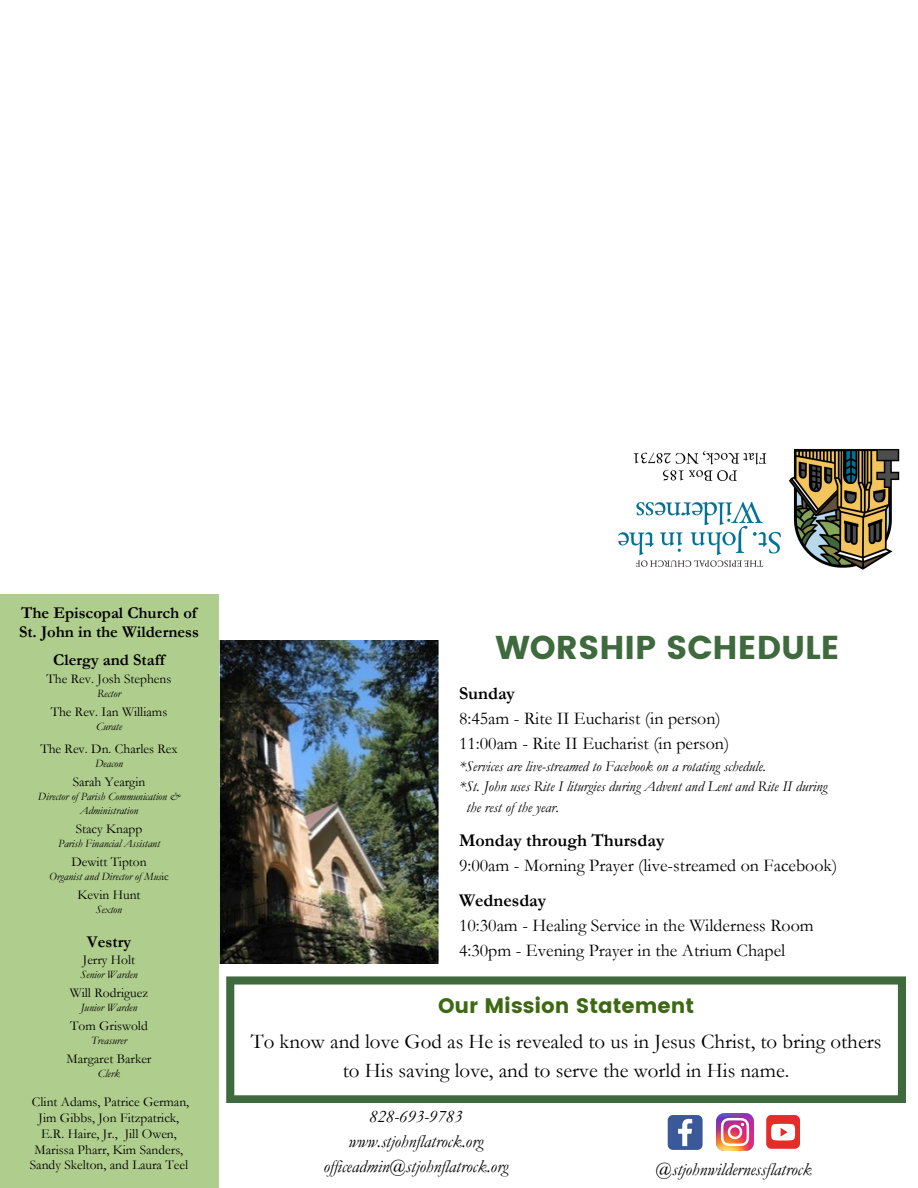
<style>
.page{position:relative;width:918px;height:1188px;background:#fff}
.page>*{position:absolute;margin:0;border:0;box-sizing:border-box;transform-origin:0 0}
.t1{font:33px "Poppins";color:#3e6a3d}
.t2{font:21px/29.2px "Garamond";color:#000;text-align:center}
.t3{font:21px "Poppins";color:#3e6913}
.t4{font:18px "Garamond";color:#000}
.t5{font:italic 18px "Garamond";color:#000}
.t6{font:700 18px "Garamond";color:#000}
.t7{font:700 16.5px "Garamond";color:#000}
.t8{font:italic 15px "Garamond";color:#000}
.t9{font:13.5px "Garamond";color:#000}
.t10{font:italic 11.25px/13.5px "Garamond";color:#000;text-align:center}
.s1{font-style:normal}
</style>
<div class="page">
<img style="left:218px;top:641px;width:221px;height:323px">
<div style="left:0;top:594px;width:218px;height:594px;background:#afcd8c"></div>
<svg style="left:226px;top:976px;width:680px;height:127px"></svg>
<img style="left:716px;top:1114px;width:37px;height:37px">
<svg style="left:668px;top:1115px;width:35px;height:35px"></svg>
<div style="left:766px;top:1115px;width:34px;height:34px;background:#e52d27;border-radius:5px"></div>
<svg style="left:771px;top:1124px;width:24px;height:17px"></svg>
<img style="left:618px;top:448px;width:282px;height:122px">
<p class="t7" style="left:21px;top:604px;width:177px">The Episcopal Church of</p>
<p class="t7" style="left:19px;top:623px;width:181px">St. John in the Wilderness</p>
<p class="t7" style="left:53px;top:651px;width:113px">Clergy and Staff</p>
<p class="t1" style="left:496px;top:629px;width:346px">WORSHIP SCHEDULE</p>
<p class="t9" style="left:47px;top:671px;width:126px">The Rev. Josh Stephens</p>
<p class="t10" style="left:97px;top:687px;width:25px">Rector</p>
<p class="t9" style="left:51px;top:704px;width:118px">The Rev. Ian Williams</p>
<p class="t10" style="left:96px;top:720px;width:27px">Curate</p>
<p class="t9" style="left:40px;top:741px;width:139px">The Rev. Dn. Charles Rex</p>
<p class="t10" style="left:95px;top:757px;width:29px">Deacon</p>
<p class="t9" style="left:73px;top:774px;width:74px">Sarah Yeargin</p>
<p class="t10" style="left:38px;top:790px;width:144px">Director of Parish Communication &amp;<br>Administration</p>
<p class="t9" style="left:76px;top:821px;width:68px">Stacy Knapp</p>
<p class="t10" style="left:58px;top:837px;width:103px">Parish Financial Assistant</p>
<p class="t9" style="left:71px;top:854px;width:77px">Dewitt Tipton</p>
<p class="t10" style="left:49px;top:870px;width:121px">Organist and Director of Mus<span class="s1">ic</span></p>
<p class="t9" style="left:78px;top:887px;width:64px">Kevin Hunt</p>
<p class="t10" style="left:96px;top:903px;width:28px">Sexton</p>
<p class="t6" style="left:459px;top:683px;width:58px">Sunday</p>
<p class="t4" style="left:459px;top:708px;width:263px">8:45am - Rite II Eucharist (in person)</p>
<p class="t4" style="left:459px;top:733px;width:272px">11:00am - Rite II Eucharist (in person)</p>
<p class="t8" style="left:459px;top:758px;width:309px">*Services are live-streamed to Facebook on a rotating schedule.</p>
<p class="t8" style="left:459px;top:778px;width:370px">*St. John uses Rite I liturgies during Advent and Lent and Rite II during</p>
<p class="t8" style="left:466px;top:799px;width:94px">the rest of the year.</p>
<p class="t6" style="left:459px;top:830px;width:207px">Monday through Thursday</p>
<p class="t4" style="left:459px;top:855px;width:380px">9:00am - Morning Prayer (live-streamed on Facebook)</p>
<p class="t6" style="left:459px;top:890px;width:89px">Wednesday</p>
<p class="t4" style="left:459px;top:915px;width:356px">10:30am - Healing Service in the Wilderness Room</p>
<p class="t4" style="left:459px;top:940px;width:328px">4:30pm - Evening Prayer in the Atrium Chapel</p>
<p class="t7" style="left:87px;top:933px;width:46px">Vestry</p>
<p class="t9" style="left:83px;top:952px;width:54px">Jerry Holt</p>
<p class="t10" style="left:80px;top:968px;width:59px">Senior Warden</p>
<p class="t9" style="left:70px;top:985px;width:80px">Will Rodriguez</p>
<p class="t10" style="left:81px;top:1001px;width:58px">Junior Warden</p>
<p class="t9" style="left:70px;top:1018px;width:79px">Tom Griswold</p>
<p class="t10" style="left:91px;top:1034px;width:37px">Treasurer</p>
<p class="t9" style="left:67px;top:1051px;width:86px">Margaret Barker</p>
<p class="t10" style="left:98px;top:1067px;width:24px">Clerk</p>
<p class="t9" style="left:32px;top:1095px;width:159px">Clint Adams, Patrice German,</p>
<p class="t9" style="left:39px;top:1110px;width:142px">Jim Gibbs, Jon Fitzpatrick,</p>
<p class="t9" style="left:41px;top:1126px;width:137px">E.R. Haire, Jr., Jill Owen,</p>
<p class="t9" style="left:35px;top:1142px;width:150px">Marissa Pharr, Kim Sanders,</p>
<p class="t9" style="left:30px;top:1158px;width:160px">Sandy Skelton, and Laura Teel</p>
<p class="t5" style="left:656px;top:1160px;width:158px">@stjohnwildernessflatrock</p>
<p class="t3" style="left:438px;top:993px;width:258px">Our Mission Statement</p>
<p class="t2" style="left:251px;top:1027px;width:632px">To know and love God as He is revealed to us in Jesus Christ, to bring others to His saving love, and to serve the world in His name.</p>
<p class="t5" style="left:369px;top:1107px;width:95px">828-693-9783</p>
<p class="t5" style="left:348px;top:1131px;width:136px">www.stjohnflatrock.org</p>
<p class="t5" style="left:323px;top:1156px;width:186px">officeadmin@stjohnflatrock.org</p>
</div>
